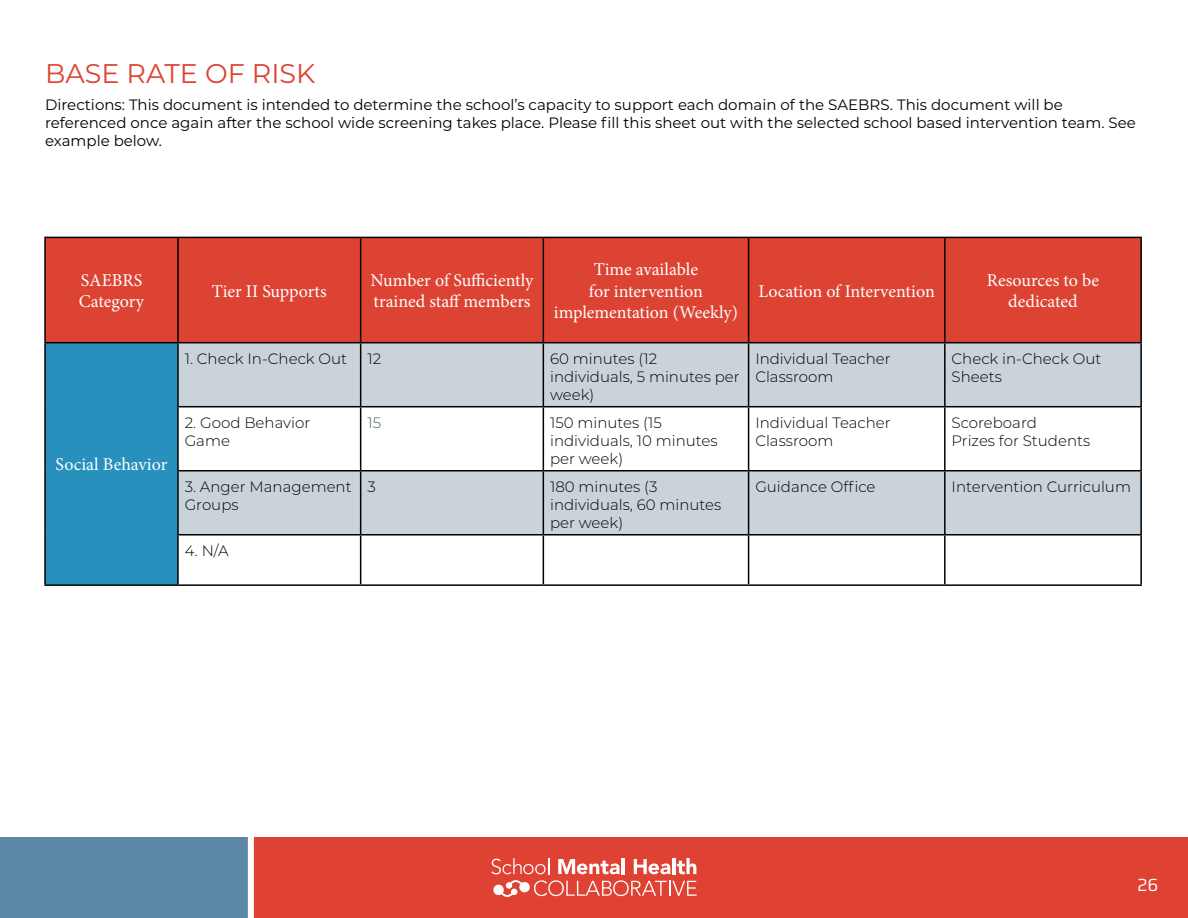
<style>
.page{position:relative;width:1188px;height:918px;background:#fff}
.page>*{position:absolute;margin:0;border:0;box-sizing:border-box;transform-origin:0 0}
.t1{font:27px "Montserrat";color:#dd4332}
.t2{font:18px/21.6px "Minion Pro";color:#fff}
.t3{font:18px "Obvia";color:#fff}
.t4{font:300 15px/18px "Montserrat";color:#000}
.t5{font:15px/18px "Montserrat";color:#000}
.t6{font:300 15px "Montserrat";color:#466069}
</style>
<div class="page">
<div style="left:46px;top:238px;width:1094px;height:104px;background:#dd4332"></div>
<div style="left:45px;top:343px;width:133px;height:242px;background:#2890bd"></div>
<svg style="left:179px;top:343px;width:961px;height:191px;fill:#cad3d9"></svg>
<hr style="left:44px;top:237px;width:134px;height:1px;background:#000">
<hr style="left:44px;top:238px;width:2px;height:104px;background:#000">
<hr style="left:178px;top:237px;width:183px;height:1px;background:#000">
<hr style="left:177px;top:238px;width:2px;height:104px;background:#000">
<hr style="left:361px;top:237px;width:182px;height:1px;background:#000">
<hr style="left:360px;top:238px;width:1px;height:104px;background:#000">
<hr style="left:543px;top:237px;width:206px;height:1px;background:#000">
<hr style="left:543px;top:238px;width:1px;height:104px;background:#000">
<hr style="left:749px;top:237px;width:196px;height:1px;background:#000">
<hr style="left:748px;top:238px;width:1px;height:104px;background:#000">
<hr style="left:945px;top:237px;width:197px;height:1px;background:#000">
<hr style="left:944px;top:238px;width:2px;height:104px;background:#000">
<hr style="left:1140px;top:238px;width:2px;height:104px;background:#000">
<hr style="left:44px;top:342px;width:134px;height:1px;background:#000">
<hr style="left:44px;top:343px;width:2px;height:64px;background:#000">
<hr style="left:178px;top:342px;width:183px;height:1px;background:#000">
<hr style="left:177px;top:343px;width:2px;height:63px;background:#000">
<hr style="left:361px;top:342px;width:182px;height:1px;background:#000">
<hr style="left:360px;top:343px;width:1px;height:63px;background:#000">
<hr style="left:543px;top:342px;width:206px;height:1px;background:#000">
<hr style="left:543px;top:343px;width:1px;height:63px;background:#000">
<hr style="left:749px;top:342px;width:196px;height:1px;background:#000">
<hr style="left:748px;top:343px;width:1px;height:63px;background:#000">
<hr style="left:945px;top:342px;width:197px;height:1px;background:#000">
<hr style="left:944px;top:343px;width:2px;height:63px;background:#000">
<hr style="left:1140px;top:343px;width:2px;height:63px;background:#000">
<hr style="left:44px;top:407px;width:2px;height:64px;background:#000">
<hr style="left:177px;top:406px;width:184px;height:1px;background:#000">
<hr style="left:177px;top:407px;width:2px;height:63px;background:#000">
<hr style="left:361px;top:406px;width:182px;height:1px;background:#000">
<hr style="left:360px;top:407px;width:1px;height:63px;background:#000">
<hr style="left:543px;top:406px;width:206px;height:1px;background:#000">
<hr style="left:543px;top:407px;width:1px;height:63px;background:#000">
<hr style="left:749px;top:406px;width:196px;height:1px;background:#000">
<hr style="left:748px;top:407px;width:1px;height:63px;background:#000">
<hr style="left:945px;top:406px;width:197px;height:1px;background:#000">
<hr style="left:944px;top:407px;width:2px;height:63px;background:#000">
<hr style="left:1140px;top:407px;width:2px;height:63px;background:#000">
<hr style="left:44px;top:471px;width:2px;height:64px;background:#000">
<hr style="left:177px;top:470px;width:184px;height:1px;background:#000">
<hr style="left:177px;top:471px;width:2px;height:63px;background:#000">
<hr style="left:361px;top:470px;width:182px;height:1px;background:#000">
<hr style="left:360px;top:471px;width:1px;height:63px;background:#000">
<hr style="left:543px;top:470px;width:206px;height:1px;background:#000">
<hr style="left:543px;top:471px;width:1px;height:63px;background:#000">
<hr style="left:749px;top:470px;width:196px;height:1px;background:#000">
<hr style="left:748px;top:471px;width:1px;height:63px;background:#000">
<hr style="left:945px;top:470px;width:197px;height:1px;background:#000">
<hr style="left:944px;top:471px;width:2px;height:63px;background:#000">
<hr style="left:1140px;top:471px;width:2px;height:63px;background:#000">
<hr style="left:44px;top:535px;width:2px;height:49px;background:#000">
<hr style="left:177px;top:534px;width:184px;height:2px;background:#000">
<hr style="left:177px;top:536px;width:2px;height:48px;background:#000">
<hr style="left:361px;top:534px;width:182px;height:2px;background:#000">
<hr style="left:360px;top:536px;width:1px;height:48px;background:#000">
<hr style="left:543px;top:534px;width:206px;height:2px;background:#000">
<hr style="left:543px;top:536px;width:1px;height:48px;background:#000">
<hr style="left:749px;top:534px;width:196px;height:2px;background:#000">
<hr style="left:748px;top:536px;width:1px;height:48px;background:#000">
<hr style="left:945px;top:534px;width:197px;height:2px;background:#000">
<hr style="left:944px;top:536px;width:2px;height:48px;background:#000">
<hr style="left:1140px;top:536px;width:2px;height:48px;background:#000">
<hr style="left:44px;top:584px;width:134px;height:2px;background:#000">
<hr style="left:178px;top:584px;width:183px;height:2px;background:#000">
<hr style="left:361px;top:584px;width:182px;height:2px;background:#000">
<hr style="left:543px;top:584px;width:206px;height:2px;background:#000">
<hr style="left:749px;top:584px;width:196px;height:2px;background:#000">
<hr style="left:945px;top:584px;width:197px;height:2px;background:#000">
<div style="left:0;top:837px;width:1188px;height:81px;background:#df4132"></div>
<div style="left:0;top:837px;width:251px;height:81px;background:#5d87a6"></div>
<div style="left:248px;top:837px;width:6px;height:81px;background:#fff"></div>
<svg style="left:491px;top:858px;width:58px;height:16px"></svg>
<svg style="left:558px;top:859px;width:62px;height:15px"></svg>
<hr style="left:622px;top:858px;width:3px;height:16px;background:#fff">
<svg style="left:634px;top:859px;width:36px;height:15px"></svg>
<hr style="left:672px;top:858px;width:4px;height:16px;background:#fff">
<svg style="left:677px;top:858px;width:19px;height:16px"></svg>
<svg style="left:493px;top:880px;width:204px;height:17px"></svg>
<h1 class="t1" style="left:45px;top:55px;width:272px">BASE RATE OF RISK</h1>
<p class="t5" style="left:45px;top:96px;width:1092px">Directions: This document is intended to determine the school’s capacity to support each domain of the SAEBRS. This document will be referenced once again after the school wide screening takes place. Please fill this sheet out with the selected school based intervention team. See example below.</p>
<p class="t2" style="left:79px;top:269px;width:67px">SAEBRS<br>Category</p>
<p class="t2" style="left:212px;top:280px;width:116px">Tier II Supports</p>
<p class="t2" style="left:370px;top:269px;width:165px">Number of Sufficiently trained staff members</p>
<p class="t2" style="left:554px;top:259px;width:186px;text-align:center">Time available<br>for intervention implementation (Weekly)</p>
<p class="t2" style="left:759px;top:280px;width:178px">Location of Intervention</p>
<p class="t2" style="left:987px;top:269px;width:114px;text-align:center">Resources to be dedicated</p>
<p class="t2" style="left:56px;top:454px;width:113px">Social Behavior</p>
<p class="t4" style="left:185px;top:349px;width:164px">1. Check In-Check Out</p>
<p class="t4" style="left:367px;top:349px;width:15px">12</p>
<p class="t4" style="left:550px;top:349px;width:191px">60 minutes (12 individuals, 5 minutes per week)</p>
<p class="t4" style="left:755px;top:349px;width:137px">Individual Teacher<br>Classroom</p>
<p class="t4" style="left:952px;top:349px;width:151px">Check in-Check Out<br>Sheets</p>
<p class="t4" style="left:185px;top:413px;width:127px">2. Good Behavior<br>Game</p>
<p class="t6" style="left:367px;top:412px;width:15px">15</p>
<p class="t4" style="left:550px;top:413px;width:169px">150 minutes (15 individuals, 10 minutes per week)</p>
<p class="t4" style="left:755px;top:413px;width:137px">Individual Teacher<br>Classroom</p>
<p class="t4" style="left:952px;top:413px;width:140px">Scoreboard<br>Prizes for Students</p>
<p class="t4" style="left:185px;top:477px;width:168px">3. Anger Management<br>Groups</p>
<p class="t4" style="left:367px;top:477px;width:10px">3</p>
<p class="t4" style="left:550px;top:477px;width:173px">180 minutes (3 individuals, 60 minutes per week)</p>
<p class="t4" style="left:755px;top:477px;width:122px">Guidance Office</p>
<p class="t4" style="left:952px;top:477px;width:181px">Intervention Curriculum</p>
<p class="t4" style="left:185px;top:541px;width:45px">4. N/A</p>
<p class="t3" style="left:1137px;top:875px;width:23px">26</p>
</div>
